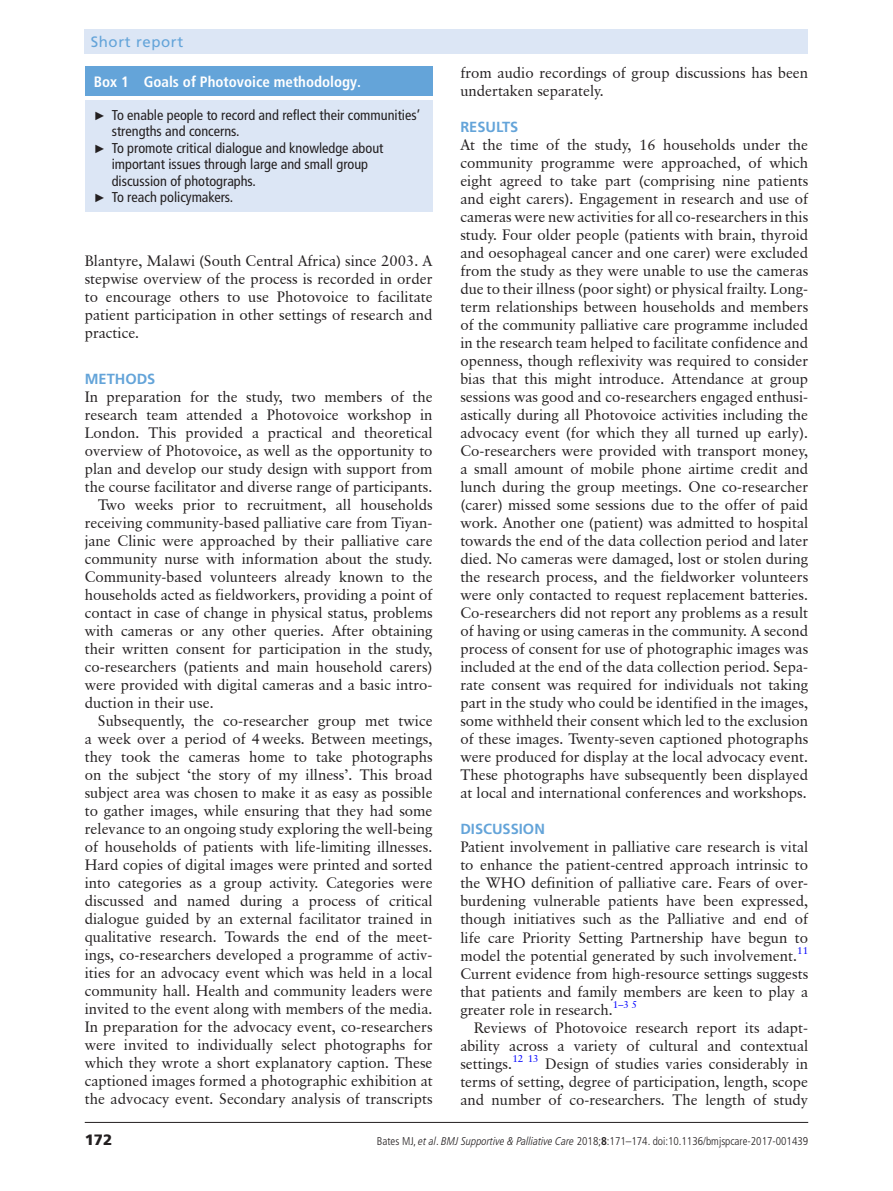
<style>
.page{position:relative;width:893px;height:1191px;background:#fff}
.page>*{position:absolute;margin:0;border:0;box-sizing:border-box;transform-origin:0 0}
.t1{font:15px/18px "Classical Garamond BT";color:#231f20;text-align:justify}
.t2{font:700 condensed 15px "Frutiger LT Pro";color:#fff}
.t3{font:15px "Frutiger LT Std";letter-spacing:.04em;color:#64a4d9}
.t4{font:900 15px "Frutiger LT Std";color:#231f20}
.t5{font:700 14.7px "Frutiger LT Std";color:#64a4d9}
.t6{font:condensed 14.25px "Frutiger LT Pro";color:#231f20}
.t7{font:300 condensed 11.25px "Frutiger LT Pro";color:#231f20}
.t8{font:9.9px "Classical Garamond BT";color:#00f}
.s1{font-family:"Arial";font-stretch:normal;font-size:12px}
.s2{font-style:italic}
.s3{font-weight:700}
</style>
<div class="page">
<hr style="left:85px;top:1122px;width:723px;height:1px;background:#231f20">
<div style="left:85px;top:30px;width:723px;height:24px;background:#dce6f5"></div>
<div style="left:85px;top:67px;width:348px;height:29px;background:#64a4d9"></div>
<div style="left:85px;top:100px;width:348px;height:111px;background:#dce6f5"></div>
<p class="t3" style="left:91px;top:33px;width:94px">Short report</p>
<p class="t2" style="left:94px;top:73px;width:269px">Box 1 Goals of Photovoice methodology.</p>
<p class="t6" style="left:94px;top:106px;width:328px"><span class="s1">►</span> To enable people to record and reflect their communities’</p>
<p class="t6" style="left:112px;top:123px;width:129px">strengths and concerns.</p>
<p class="t6" style="left:94px;top:139px;width:291px"><span class="s1">►</span> To promote critical dialogue and knowledge about</p>
<p class="t6" style="left:112px;top:156px;width:258px">important issues through large and small group</p>
<p class="t6" style="left:112px;top:172px;width:146px">discussion of photographs.</p>
<p class="t6" style="left:94px;top:189px;width:141px"><span class="s1">►</span> To reach policymakers.</p>
<p class="t1" style="left:85px;top:251px;width:349px">Blantyre, Malawi (South Central Africa) since 2003. A stepwise overview of the process is recorded in order to encourage others to use Photovoice to facilitate patient participation in other settings of research and practice.</p>
<p class="t5" style="left:85px;top:370px;width:72px">METHODS</p>
<p class="t1" style="left:85px;top:387px;width:349px">In preparation for the study, two members of the</p>
<p class="t1" style="left:85px;top:405px;width:349px">research team attended a Photovoice workshop in</p>
<p class="t1" style="left:85px;top:423px;width:349px">London. This provided a practical and theoretical</p>
<p class="t1" style="left:85px;top:441px;width:349px">overview of Photovoice, as well as the opportunity to</p>
<p class="t1" style="left:85px;top:459px;width:349px">plan and develop our study design with support from</p>
<p class="t1" style="left:85px;top:477px;width:349px">the course facilitator and diverse range of participants.</p>
<p class="t1" style="left:98px;top:495px;width:336px">Two weeks prior to recruitment, all households</p>
<p class="t1" style="left:85px;top:513px;width:349px">receiving community-based palliative care from Tiyan-</p>
<p class="t1" style="left:85px;top:531px;width:349px">jane Clinic were approached by their palliative care</p>
<p class="t1" style="left:85px;top:549px;width:349px">community nurse with information about the study.</p>
<p class="t1" style="left:85px;top:567px;width:349px">Community-based volunteers already known to the</p>
<p class="t1" style="left:85px;top:585px;width:349px">households acted as fieldworkers, providing a point of</p>
<p class="t1" style="left:85px;top:603px;width:349px">contact in case of change in physical status, problems</p>
<p class="t1" style="left:85px;top:621px;width:349px">with cameras or any other queries. After obtaining</p>
<p class="t1" style="left:85px;top:639px;width:349px">their written consent for participation in the study,</p>
<p class="t1" style="left:85px;top:657px;width:349px">co-researchers (patients and main household carers)</p>
<p class="t1" style="left:85px;top:675px;width:349px">were provided with digital cameras and a basic intro-</p>
<p class="t1" style="left:85px;top:693px;width:131px">duction in their use.</p>
<p class="t1" style="left:98px;top:711px;width:336px">Subsequently, the co-researcher group met twice</p>
<p class="t1" style="left:85px;top:729px;width:349px">a week over a period of 4weeks. Between meetings,</p>
<p class="t1" style="left:85px;top:747px;width:349px">they took the cameras home to take photographs</p>
<p class="t1" style="left:85px;top:765px;width:349px">on the subject ‘the story of my illness’. This broad</p>
<p class="t1" style="left:85px;top:783px;width:349px">subject area was chosen to make it as easy as possible</p>
<p class="t1" style="left:85px;top:801px;width:349px">to gather images, while ensuring that they had some</p>
<p class="t1" style="left:85px;top:819px;width:349px">relevance to an ongoing study exploring the well-being</p>
<p class="t1" style="left:85px;top:837px;width:349px">of households of patients with life-limiting illnesses.</p>
<p class="t1" style="left:85px;top:855px;width:349px">Hard copies of digital images were printed and sorted</p>
<p class="t1" style="left:85px;top:873px;width:349px">into categories as a group activity. Categories were</p>
<p class="t1" style="left:85px;top:891px;width:349px">discussed and named during a process of critical</p>
<p class="t1" style="left:85px;top:909px;width:349px">dialogue guided by an external facilitator trained in</p>
<p class="t1" style="left:85px;top:927px;width:349px">qualitative research. Towards the end of the meet-</p>
<p class="t1" style="left:85px;top:945px;width:349px">ings, co-researchers developed a programme of activ-</p>
<p class="t1" style="left:85px;top:963px;width:349px">ities for an advocacy event which was held in a local</p>
<p class="t1" style="left:85px;top:981px;width:349px">community hall. Health and community leaders were</p>
<p class="t1" style="left:85px;top:999px;width:349px">invited to the event along with members of the media.</p>
<p class="t1" style="left:85px;top:1017px;width:349px">In preparation for the advocacy event, co-researchers</p>
<p class="t1" style="left:85px;top:1035px;width:349px">were invited to individually select photographs for</p>
<p class="t1" style="left:85px;top:1053px;width:349px">which they wrote a short explanatory caption. These</p>
<p class="t1" style="left:85px;top:1071px;width:349px">captioned images formed a photographic exhibition at</p>
<p class="t1" style="left:85px;top:1089px;width:349px">the advocacy event. Secondary analysis of transcripts</p>
<p class="t1" style="left:460px;top:64px;width:349px">from audio recordings of group discussions has been undertaken separately.</p>
<p class="t5" style="left:460px;top:118px;width:59px">RESULTS</p>
<p class="t1" style="left:460px;top:136px;width:349px">At the time of the study, 16 households under the community programme were approached, of which eight agreed to take part (comprising nine patients and eight carers). Engagement in research and use of cameras were new activities for all co-researchers in this study. Four older people (patients with brain, thyroid and oesophageal cancer and one carer) were excluded from the study as they were unable to use the cameras due to their illness (poor sight) or physical frailty. Long&shy;term relationships between households and members of the community palliative care programme included in the research team helped to facilitate confidence and openness, though reflexivity was required to consider bias that this might introduce. Attendance at group sessions was good and co-researchers engaged enthusi&shy;astically during all Photovoice activities including the advocacy event (for which they all turned up early).<br>Co-researchers were provided with transport money, a small amount of mobile phone airtime credit and lunch during the group meetings. One co-researcher (carer) missed some sessions due to the offer of paid work. Another one (patient) was admitted to hospital towards the end of the data collection period and later died. No cameras were damaged, lost or stolen during the research process, and the fieldworker volunteers were only contacted to request replacement batteries.<br>Co-researchers did not report any problems as a result of having or using cameras in the community. A second process of consent for use of photographic images was included at the end of the data collection period. Sepa&shy;rate consent was required for individuals not taking part in the study who could be identified in the images, some withheld their consent which led to the exclusion of these images. Twenty-seven captioned photographs were produced for display at the local advocacy event.<br>These photographs have subsequently been displayed at local and international conferences and workshops.</p>
<p class="t5" style="left:460px;top:820px;width:86px">DISCUSSION</p>
<p class="t1" style="left:460px;top:838px;width:349px">Patient involvement in palliative care research is vital to enhance the patient-centred approach intrinsic to the WHO definition of palliative care. Fears of over&shy;burdening vulnerable patients have been expressed, though initiatives such as the Palliative and end of life care Priority Setting Partnership have begun to model the potential generated by such involvement.</p>
<p class="t8" style="left:797px;top:944px;width:13px">11</p>
<p class="t1" style="left:460px;top:964px;width:349px">Current evidence from high-resource settings suggests that patients and family members are keen to play a greater role in research.</p>
<p class="t8" style="left:613px;top:998px;width:26px">1–3 5</p>
<p class="t1" style="left:460px;top:1018px;width:349px;text-indent:14px">Reviews of Photovoice research report its adapt&shy;ability across a variety of cultural and contextual settings.</p>
<p class="t8" style="left:512px;top:1052px;width:28px">12 13</p>
<p class="t1" style="left:460px;top:1054px;width:349px;text-indent:85px">Design of studies varies considerably in terms of setting, degree of participation, length, scope and number of co-researchers. The length of study</p>
<p class="t4" style="left:85px;top:1131px;width:29px">172</p>
<p class="t7" style="left:377px;top:1134px;width:433px">Bates MJ, <span class="s2">et al</span>. <span class="s2">BMJ Supportive &amp; Palliative Care</span> 2018;<span class="s3">8</span>:171–174. doi:10.1136/bmjspcare-2017-001439</p>
</div>
